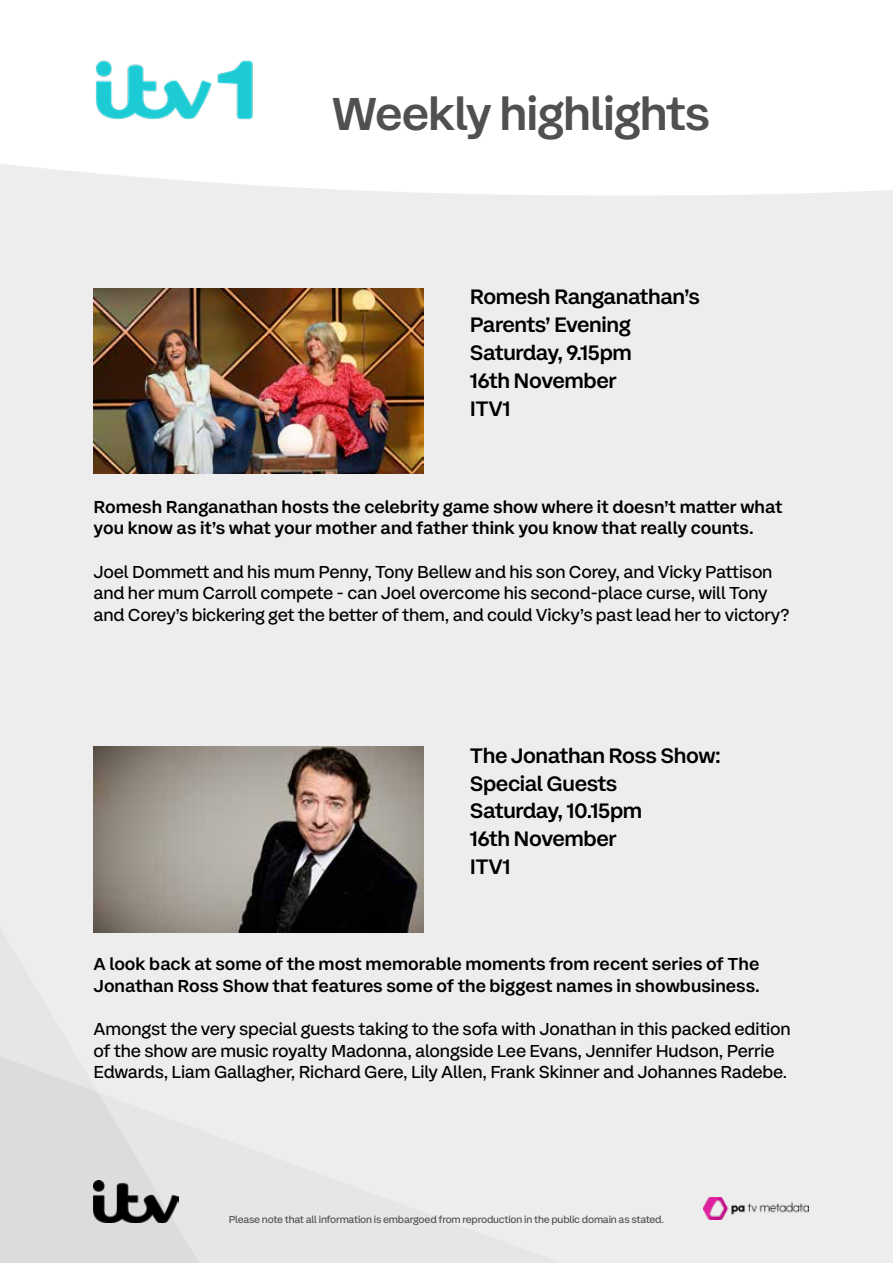
<style>
.page{position:relative;width:893px;height:1263px;background:#ededed}
.page>*{position:absolute;margin:0;border:0;box-sizing:border-box;transform-origin:0 0}
.t1{font:500 48px "ITV Display Sans";letter-spacing:-.02em;color:#505050}
.t2{font:500 21.75px/27.8px "ITV Display Sans";letter-spacing:-.02em;color:#000}
.t3{font:18px/21.6px "ITV Display Sans";letter-spacing:-.01em;color:#000}
.t4{font:500 18px/21.6px "ITV Display Sans";color:#000}
.t5{font:10.5px "ITV Display Sans";letter-spacing:-.02em;color:#505050}
</style>
<div class="page">
<svg style="left:0;top:1056px;width:199px;height:207px"></svg>
<img style="left:94px;top:1180px;width:85px;height:42px">
<div style="left:0;top:0;width:893px;height:196px;background:#fff"></div>
<img style="left:94px;top:57px;width:162px;height:65px">
<img style="left:94px;top:288px;width:329px;height:185px">
<img style="left:94px;top:747px;width:329px;height:185px">
<img style="left:704px;top:1197px;width:104px;height:22px">
<h1 class="t1" style="left:332px;top:83px;width:380px">Weekly highlights</h1>
<p class="t2" style="left:470px;top:283px;width:232px">Romesh Ranganathan’s<br>Parents’ Evening<br>Saturday, 9.15pm<br>16th November<br>ITV1</p>
<p class="t4" style="left:94px;top:496px;width:690px">Romesh Ranganathan hosts the celebrity game show where it doesn’t matter what you know as it’s what your mother and father think you know that really counts.</p>
<p class="t3" style="left:94px;top:561px;width:698px">Joel Dommett and his mum Penny, Tony Bellew and his son Corey, and Vicky Pattison and her mum Carroll compete - can Joel overcome his second-place curse, will Tony and Corey’s bickering get the better of them, and could Vicky’s past lead her to victory?</p>
<p class="t2" style="left:470px;top:742px;width:253px">The Jonathan Ross Show:<br>Special Guests<br>Saturday, 10.15pm<br>16th November<br>ITV1</p>
<p class="t4" style="left:94px;top:953px;width:668px">A look back at some of the most memorable moments from recent series of The<br>Jonathan Ross Show that features some of the biggest names in showbusiness.</p>
<p class="t3" style="left:94px;top:1018px;width:699px">Amongst the very special guests taking to the sofa with Jonathan in this packed edition of the show are music royalty Madonna, alongside Lee Evans, Jennifer Hudson, Perrie<br>Edwards, Liam Gallagher, Richard Gere, Lily Allen, Frank Skinner and Johannes Radebe.</p>
<p class="t5" style="left:229px;top:1212px;width:437px">Please note that all information is embargoed from reproduction in the public domain as stated.</p>
</div>
